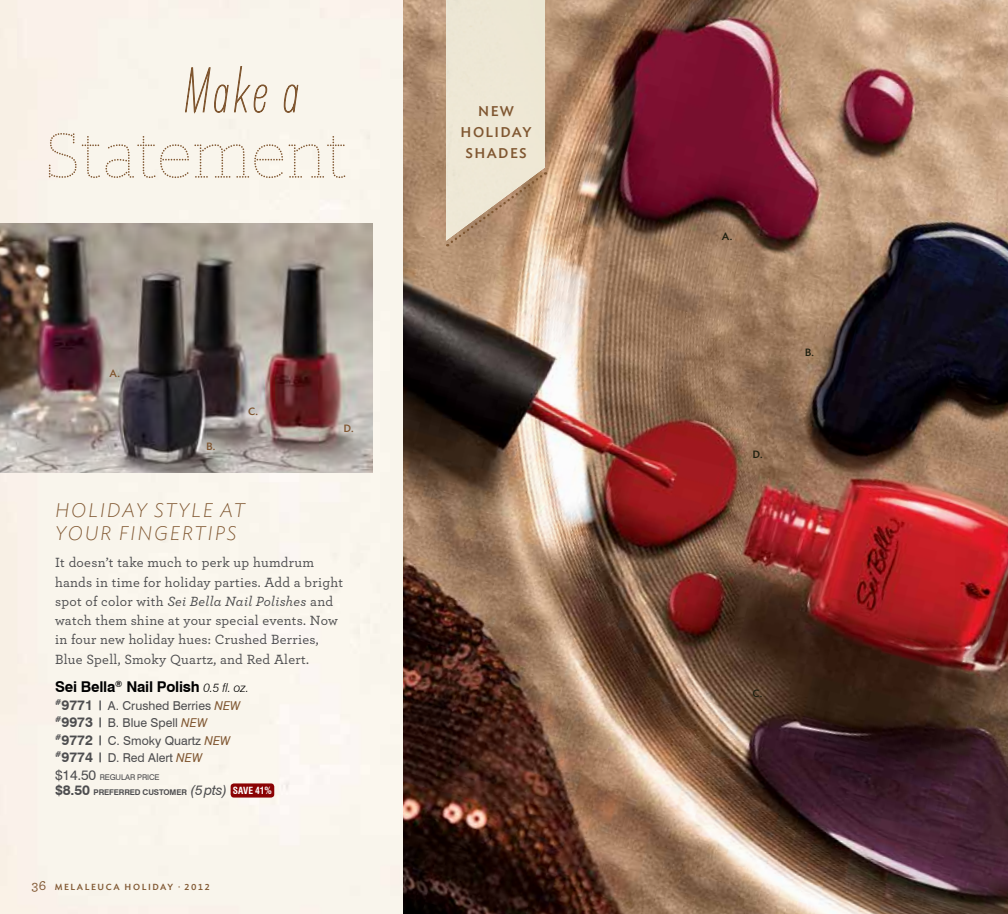
<style>
.page{position:relative;width:1008px;height:914px;background:#fff}
.page>*{position:absolute;margin:0;border:0;box-sizing:border-box;transform-origin:0 0}
.t1{font:63px "Stag Thin Dot";letter-spacing:.035em;color:#805731}
.t2{font:italic 200 19.43px/23.4px "Ideal Sans";letter-spacing:.1em;color:#805731}
.t3{font:700 14.88px "Swiss 721 BT";letter-spacing:-.015em;color:#000}
.t4{font:500 14px/19.2px "Archer";letter-spacing:.02em;color:#4d4d4f}
.t5{font:500 14px/21px "Ideal Sans";letter-spacing:.1em;color:#805731;text-align:center}
.t6{font:12.25px/17.5px "Swiss 721 BT";color:#4d4d4f}
.t7{font:500 10.5px "Ideal Sans";color:#805731}
.t8{font:500 10.5px "Ideal Sans";color:#202111}
.t9{font:500 8.75px "Ideal Sans";letter-spacing:.18em;color:#805731}
.t10{font:700 7.88px/15.4px "Swiss 721 BT";letter-spacing:-.015em;color:#4d4d4f}
.s1{font-style:italic}
.s2{font-weight:300;font-style:italic;font-size:12.25px}
.s3{font-weight:700;font-size:14px}
.s4{font-weight:700;font-size:9.8px}
.s5{font-style:italic;color:#805731}
.s6{font-weight:400;font-size:14px}
.s7{font-weight:400}
.s8{font-size:14px}
.s9{font-weight:400;font-style:italic;font-size:14px}
.s10{font-stretch:condensed;font-size:9.62px;color:#fff}
.s11{font-family:"Archer";font-size:14px}
</style>
<div class="page">
<div style="left:0;top:0;width:404px;height:914px;background:#f9f5ec"></div>
<img style="left:0;top:223px;width:372px;height:249px">
<img style="left:404px;top:0;width:604px;height:914px">
<div style="left:231px;top:783px;width:43px;height:14px;background:#8b0304;border-radius:3px"></div>
<svg style="left:185px;top:62px;width:43px;height:51px;background:#e1d5c7"></svg>
<svg style="left:234px;top:66px;width:33px;height:47px;background:#e4dacc"></svg>
<svg style="left:284px;top:85px;width:14px;height:28px"></svg>
<svg style="left:446px;top:0;width:100px;height:247px;background:#e4d9c4"></svg>
<div style="left:943px;top:387px;width:65px;height:369px;background:#000;opacity:.38"></div>
<div style="left:947px;top:587px;width:61px;height:327px;background:#000;opacity:.38"></div>
<h1 class="t1" style="left:47px;top:122px;width:301px">Statement</h1>
<p class="t7" style="left:110px;top:365px;width:12px">A.</p>
<p class="t7" style="left:206px;top:438px;width:11px">B.</p>
<p class="t7" style="left:248px;top:403px;width:11px">C.</p>
<p class="t7" style="left:344px;top:420px;width:12px">D.</p>
<h2 class="t2" style="left:55px;top:496px;width:191px">HOLIDAY STYLE AT<br>YOUR FINGERTIPS</h2>
<p class="t4" style="left:55px;top:552px;width:290px">It doesn’t take much to perk up humdrum hands in time for holiday parties. Add a bright spot of color with <span class="s1">Sei Bella Nail Polishes</span> and watch them shine at your special events. Now in four new holiday hues: Crushed Berries, Blue Spell, Smoky Quartz, and Red Alert.</p>
<p class="t3" style="left:55px;top:677px;width:195px">Sei Bella<sup>®</sup> Nail Polish <span class="s2">0.5 fl. oz.</span></p>
<p class="t6" style="left:55px;top:696px;width:187px"><sup>#</sup><span class="s3">9771</span> <span class="s4">|</span> A. Crushed Berries <span class="s5">NEW </span><sup>#</sup><span class="s3">9973</span> <span class="s4">|</span> B. Blue Spell <span class="s5">NEW </span><sup>#</sup><span class="s3">9772</span> <span class="s4">|</span> C. Smoky Quartz <span class="s5">NEW </span><sup>#</sup><span class="s3">9774</span> <span class="s4">|</span> D. Red Alert <span class="s5">NEW</span></p>
<p class="t10" style="left:55px;top:769px;width:218px"><span class="s6">$14.50</span> <span class="s7">REGULAR PRICE<br></span><span class="s8">$8.50</span> PREFERRED CUSTOMER <span class="s9">(5pts)</span> <span class="s10">SAVE 41%</span></p>
<p class="t9" style="left:32px;top:880px;width:180px"><span class="s11">36</span> MELALEUCA HOLIDAY · 2012</p>
<p class="t5" style="left:461px;top:99px;width:72px">NEW<br>HOLIDAY<br>SHADES</p>
<p class="t8" style="left:722px;top:228px;width:12px">A.</p>
<p class="t8" style="left:753px;top:446px;width:12px">D.</p>
<p class="t8" style="left:805px;top:344px;width:11px">B.</p>
<p class="t8" style="left:753px;top:684px;width:11px">C.</p>
</div>
